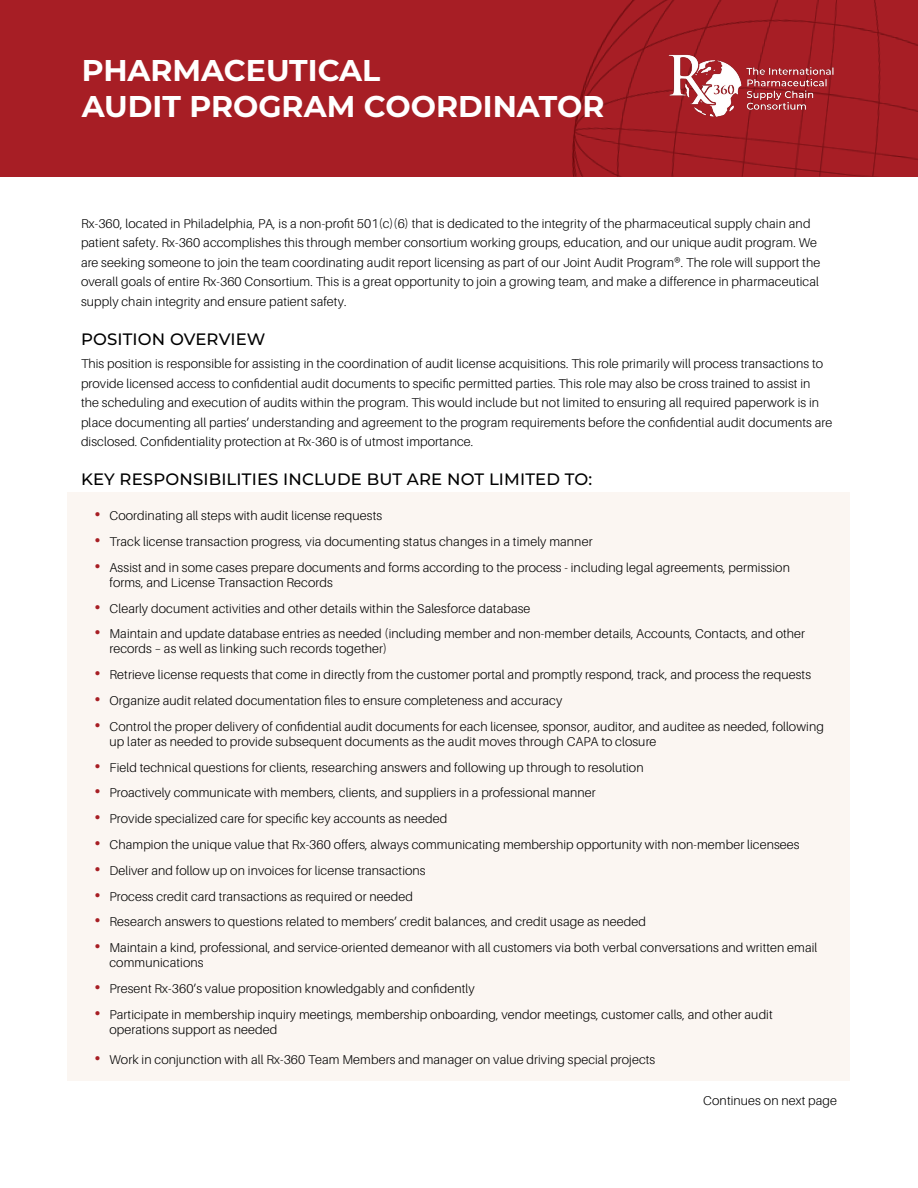
<style>
.page{position:relative;width:918px;height:1188px;background:#fff}
.page>*{position:absolute;margin:0;border:0;box-sizing:border-box;transform-origin:0 0}
.t1{font:700 30px/36px "Montserrat";color:#fff}
.t2{font:500 16.5px "Montserrat";letter-spacing:.01em;color:#000}
.t3{font:300 12.75px/19.5px "Aileron";letter-spacing:.01em;color:#000}
.s1{font-family:"Montserrat";font-weight:700;font-size:16.5px;color:#a71e24}
</style>
<div class="page">
<div style="left:0;top:0;width:918px;height:177px;background:#a71e25"></div>
<img style="left:572px;top:0;width:346px;height:177px">
<img style="left:665px;top:52px;width:171px;height:67px">
<div style="left:68px;top:492px;width:782px;height:45px;background:#fbf6f2"></div>
<div style="left:68px;top:517px;width:782px;height:45px;background:#fbf6f2"></div>
<div style="left:68px;top:543px;width:782px;height:60px;background:#fbf6f2"></div>
<div style="left:68px;top:584px;width:782px;height:45px;background:#fbf6f2"></div>
<div style="left:68px;top:610px;width:782px;height:60px;background:#fbf6f2"></div>
<div style="left:68px;top:651px;width:782px;height:45px;background:#fbf6f2"></div>
<div style="left:68px;top:676px;width:782px;height:45px;background:#fbf6f2"></div>
<div style="left:68px;top:702px;width:782px;height:60px;background:#fbf6f2"></div>
<div style="left:68px;top:743px;width:782px;height:45px;background:#fbf6f2"></div>
<div style="left:68px;top:769px;width:782px;height:45px;background:#fbf6f2"></div>
<div style="left:68px;top:795px;width:782px;height:45px;background:#fbf6f2"></div>
<div style="left:68px;top:820px;width:782px;height:45px;background:#fbf6f2"></div>
<div style="left:68px;top:846px;width:782px;height:45px;background:#fbf6f2"></div>
<div style="left:68px;top:872px;width:782px;height:45px;background:#fbf6f2"></div>
<div style="left:68px;top:898px;width:782px;height:45px;background:#fbf6f2"></div>
<div style="left:68px;top:924px;width:782px;height:60px;background:#fbf6f2"></div>
<div style="left:68px;top:964px;width:782px;height:45px;background:#fbf6f2"></div>
<div style="left:68px;top:990px;width:782px;height:60px;background:#fbf6f2"></div>
<div style="left:68px;top:1031px;width:782px;height:50px;background:#fbf6f2"></div>
<h1 class="t1" style="left:82px;top:51px;width:524px">PHARMACEUTICAL<br>AUDIT PROGRAM COORDINATOR</h1>
<p class="t3" style="left:81px;top:214px;width:741px">Rx-360, located in Philadelphia, PA, is a non-profit 501(c)(6) that is dedicated to the integrity of the pharmaceutical supply chain and patient safety. Rx-360 accomplishes this through member consortium working groups, education, and our unique audit program. We are seeking someone to join the team coordinating audit report licensing as part of our Joint Audit Program®. The role will support the overall goals of entire Rx-360 Consortium. This is a great opportunity to join a growing team, and make a difference in pharmaceutical supply chain integrity and ensure patient safety.</p>
<p class="t2" style="left:81px;top:327px;width:186px">POSITION OVERVIEW</p>
<p class="t3" style="left:81px;top:354px;width:753px">This position is responsible for assisting in the coordination of audit license acquisitions. This role primarily will process transactions to provide licensed access to confidential audit documents to specific permitted parties. This role may also be cross trained to assist in<br>the scheduling and execution of audits within the program. This would include but not limited to ensuring all required paperwork is in place documenting all parties’ understanding and agreement to the program requirements before the confidential audit documents are disclosed. Confidentiality protection at Rx-360 is of utmost importance.</p>
<p class="t2" style="left:81px;top:468px;width:513px">KEY RESPONSIBILITIES INCLUDE BUT ARE NOT LIMITED TO:</p>
<p class="t3" style="left:94px;top:506px;width:289px"><span class="s1">•</span> Coordinating all steps with audit license requests</p>
<p class="t3" style="left:94px;top:532px;width:500px"><span class="s1">•</span> Track license transaction progress, via documenting status changes in a timely manner</p>
<p class="t3" style="left:110px;top:560px;width:682px;line-height:15px;text-indent:-15px"><span class="s1">•</span> Assist and in some cases prepare documents and forms according to the process - including legal agreements, permission forms, and License Transaction Records</p>
<p class="t3" style="left:94px;top:599px;width:437px"><span class="s1">•</span> Clearly document activities and other details within the Salesforce database</p>
<p class="t3" style="left:110px;top:627px;width:697px;line-height:15px;text-indent:-15px"><span class="s1">•</span> Maintain and update database entries as needed (including member and non-member details, Accounts, Contacts, and other records – as well as linking such records together)</p>
<p class="t3" style="left:94px;top:665px;width:718px"><span class="s1">•</span> Retrieve license requests that come in directly from the customer portal and promptly respond, track, and process the requests</p>
<p class="t3" style="left:94px;top:691px;width:469px"><span class="s1">•</span> Organize audit related documentation files to ensure completeness and accuracy</p>
<p class="t3" style="left:110px;top:719px;width:716px;line-height:15px;text-indent:-15px"><span class="s1">•</span> Control the proper delivery of confidential audit documents for each licensee, sponsor, auditor, and auditee as needed, following up later as needed to provide subsequent documents as the audit moves through CAPA to closure</p>
<p class="t3" style="left:94px;top:758px;width:551px"><span class="s1">•</span> Field technical questions for clients, researching answers and following up through to resolution</p>
<p class="t3" style="left:94px;top:783px;width:503px"><span class="s1">•</span> Proactively communicate with members, clients, and suppliers in a professional manner</p>
<p class="t3" style="left:94px;top:809px;width:354px"><span class="s1">•</span> Provide specialized care for specific key accounts as needed</p>
<p class="t3" style="left:94px;top:835px;width:707px"><span class="s1">•</span> Champion the unique value that Rx-360 offers, always communicating membership opportunity with non-member licensees</p>
<p class="t3" style="left:94px;top:861px;width:333px"><span class="s1">•</span> Deliver and follow up on invoices for license transactions</p>
<p class="t3" style="left:94px;top:887px;width:320px"><span class="s1">•</span> Process credit card transactions as required or needed</p>
<p class="t3" style="left:94px;top:912px;width:553px"><span class="s1">•</span> Research answers to questions related to members’ credit balances, and credit usage as needed</p>
<p class="t3" style="left:110px;top:940px;width:709px;line-height:15px;text-indent:-15px"><span class="s1">•</span> Maintain a kind, professional, and service-oriented demeanor with all customers via both verbal conversations and written email communications</p>
<p class="t3" style="left:94px;top:979px;width:382px"><span class="s1">•</span> Present Rx-360’s value proposition knowledgably and confidently</p>
<p class="t3" style="left:110px;top:1007px;width:665px;line-height:15px;text-indent:-15px"><span class="s1">•</span> Participate in membership inquiry meetings, membership onboarding, vendor meetings, customer calls, and other audit operations support as needed</p>
<p class="t3" style="left:94px;top:1050px;width:562px"><span class="s1">•</span> Work in conjunction with all Rx-360 Team Members and manager on value driving special projects</p>
<p class="t3" style="left:703px;top:1091px;width:135px">Continues on next page</p>
</div>
